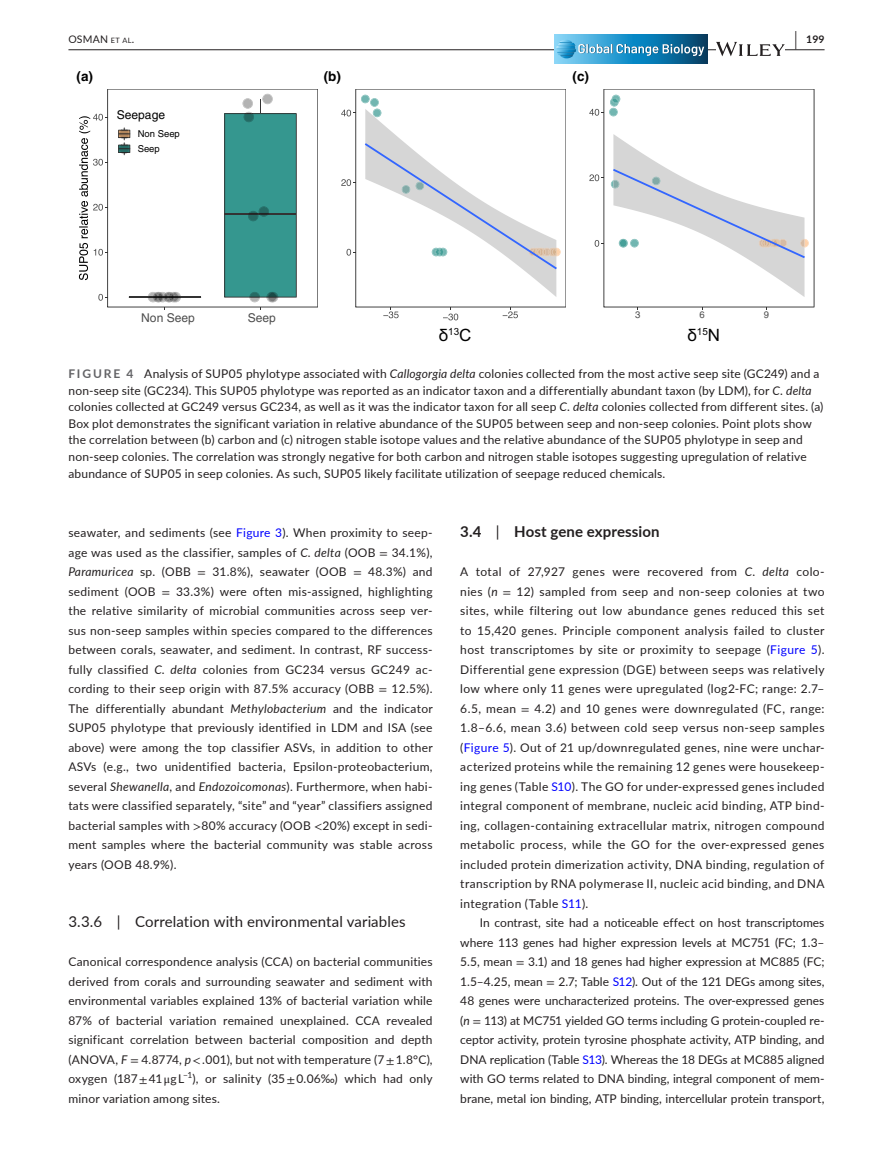
<style>
.page{position:relative;width:893px;height:1174px;background:#fff}
.page>*{position:absolute;margin:0;border:0;box-sizing:border-box;transform-origin:0 0}
.t1{font:16.95px "Arial";color:#000}
.t2{font:15px "Lato";letter-spacing:.005em;color:#231f20}
.t3{font:700 15px "Lato";letter-spacing:.01em;color:#231f20}
.t4{font:700 13.5px "Helvetica";color:#000}
.t5{font:12px/19.5px "Lato";letter-spacing:.015em;color:#231f20;text-align:justify}
.t6{font:12px "Helvetica";color:#4d4d4d}
.t7{font:12px "Helvetica";color:#000}
.t8{font:10.5px "Lato";letter-spacing:.02em;color:#231f20}
.t9{font:700 10.5px "Lato";color:#231f20}
.t10{font:9.9px "Arial";color:#000}
.t11{font:9.45px/14.9px "Helvetica";color:#000}
.t12{font:9.45px "Helvetica";color:#4d4d4d}
.s1{font-size:7.35px}
.s2{font-size:19.5px}
.s3{font-size:16.95px}
.s4{font-weight:700;color:#636366}
.s5{font-style:italic}
.s6{color:#00f}
.s7{font-family:"STIX"}
.s8{font-weight:400}
</style>
<div class="page">
<hr style="left:68px;top:49px;width:756px;height:1px;background:#231f20">
<svg style="left:554px;top:34px;width:154px;height:30px;background:#2b8bbb"></svg>
<svg style="left:556px;top:40px;width:149px;height:18px;background:#499ac2"></svg>
<svg style="left:716px;top:42px;width:69px;height:14px"></svg>
<svg style="left:108px;top:89px;width:210px;height:218px"></svg>
<svg style="left:98px;top:294px;width:10px;height:7px"></svg>
<svg style="left:129px;top:292px;width:72px;height:17px"></svg>
<svg style="left:224px;top:94px;width:73px;height:215px;background:#4f9e98"></svg>
<svg style="left:79px;top:114px;width:29px;height:166px"></svg>
<div style="left:112px;top:104px;width:75px;height:57px;background:#fff"></div>
<svg style="left:118px;top:127px;width:12px;height:28px"></svg>
<svg style="left:356px;top:89px;width:210px;height:218px"></svg>
<svg style="left:341px;top:95px;width:220px;height:202px"></svg>
<svg style="left:383px;top:307px;width:16px;height:11px"></svg>
<svg style="left:503px;top:307px;width:15px;height:11px"></svg>
<svg style="left:443px;top:307px;width:15px;height:13px"></svg>
<svg style="left:594px;top:89px;width:221px;height:221px"></svg>
<svg style="left:604px;top:89px;width:210px;height:218px"></svg>
<svg style="left:595px;top:240px;width:9px;height:7px"></svg>
<svg style="left:589px;top:174px;width:15px;height:7px"></svg>
<svg style="left:589px;top:95px;width:31px;height:21px"></svg>
<p class="t8" style="left:68px;top:31px;width:67px">OSMAN <span class="s1">et al</span>.</p>
<p class="t9" style="left:795px;top:31px;width:31px"><span class="s2">|</span> 199</p>
<p class="t4" style="left:77px;top:68px;width:18px">(a)</p>
<p class="t4" style="left:324px;top:68px;width:19px">(b)</p>
<p class="t4" style="left:573px;top:68px;width:18px">(c)</p>
<p class="t7" style="left:117px;top:108px;width:50px">Seepage</p>
<p class="t11" style="left:138px;top:126px;width:44px">Non Seep<br>Seep</p>
<p class="t6" style="left:141px;top:311px;width:55px">Non Seep</p>
<p class="t6" style="left:248px;top:311px;width:30px">Seep</p>
<p class="t12" style="left:635px;top:309px;width:7px">3</p>
<p class="t12" style="left:699px;top:309px;width:7px">6</p>
<p class="t12" style="left:764px;top:309px;width:7px">9</p>
<h1 class="t1" style="left:439px;top:323px;width:34px">δ<sup>13</sup>C</h1>
<p class="t10" style="left:697px;top:325px;width:25px">15<span class="s3">N</span></p>
<h1 class="t1" style="left:687px;top:323px;width:11px">δ</h1>
<p class="t5" style="left:68px;top:365px;width:756px;line-height:16.5px;text-align:left"><span class="s4">FIGURE 4</span> Analysis of SUP05 phylotype associated with <span class="s5">Callogorgia delta</span> colonies collected from the most active seep site (GC249) and a non-seep site (GC234). This SUP05 phylotype was reported as an indicator taxon and a differentially abundant taxon (by LDM), for <span class="s5">C. delta </span>colonies collected at GC249 versus GC234, as well as it was the indicator taxon for all seep <span class="s5">C. delta</span> colonies collected from different sites. (a)<br>Box plot demonstrates the significant variation in relative abundance of the SUP05 between seep and non-seep colonies. Point plots show the correlation between (b) carbon and (c) nitrogen stable isotope values and the relative abundance of the SUP05 phylotype in seep and non-seep colonies. The correlation was strongly negative for both carbon and nitrogen stable isotopes suggesting upregulation of relative abundance of SUP05 in seep colonies. As such, SUP05 likely facilitate utilization of seepage reduced chemicals.</p>
<p class="t5" style="left:68px;top:522px;width:366px">seawater, and sediments (see <span class="s6">Figure 3</span>). When proximity to seep&shy;age was used as the classifier, samples of <span class="s5">C. delta</span> (OOB <span class="s7">=</span> 34.1%), <span class="s5">Paramuricea</span> sp. (OBB <span class="s7">=</span> 31.8%), seawater (OOB <span class="s7">=</span> 48.3%) and sediment (OOB <span class="s7">=</span> 33.3%) were often mis-assigned, highlighting the relative similarity of microbial communities across seep ver&shy;sus non-seep samples within species compared to the differences between corals, seawater, and sediment. In contrast, RF success&shy;fully classified <span class="s5">C. delta</span> colonies from GC234 versus GC249 ac&shy;cording to their seep origin with 87.5% accuracy (OBB <span class="s7">=</span> 12.5%).<br>The differentially abundant <span class="s5">Methylobacterium</span> and the indicator SUP05 phylotype that previously identified in LDM and ISA (see above) were among the top classifier ASVs, in addition to other ASVs (e.g., two unidentified bacteria, Epsilon-proteobacterium, several <span class="s5">Shewanella</span>, and <span class="s5">Endozoicomonas</span>). Furthermore, when habi&shy;tats were classified separately, “site” and “year” classifiers assigned bacterial samples with <span class="s7">&gt;</span>80% accuracy (OOB <span class="s7">&lt;</span>20%) except in sedi&shy;ment samples where the bacterial community was stable across years (OOB 48.9%).</p>
<p class="t2" style="left:68px;top:911px;width:339px">3.3.6 | Correlation with environmental variables</p>
<p class="t5" style="left:68px;top:951px;width:366px">Canonical correspondence analysis (CCA) on bacterial communities derived from corals and surrounding seawater and sediment with environmental variables explained 13% of bacterial variation while 87% of bacterial variation remained unexplained. CCA revealed significant correlation between bacterial composition and depth (ANOVA, <span class="s5">F</span> <span class="s7">=</span> 4.8774, <span class="s5">p</span><span class="s7">&lt;</span> .001), but not with temperature (7 <span class="s7">±</span> 1.8°C), oxygen (187 <span class="s7">±</span> 41 <span class="s7">μ</span>g L<sup>−1</sup>), or salinity (35 <span class="s7">±</span> 0.06‰) which had only minor variation among sites.</p>
<p class="t3" style="left:460px;top:521px;width:201px">3.4 <span class="s8">|</span> Host gene expression</p>
<p class="t5" style="left:460px;top:561px;width:366px">A total of 27,927 genes were recovered from <span class="s5">C. delta</span> colo&shy;nies (<span class="s5">n</span> <span class="s7">=</span> 12) sampled from seep and non-seep colonies at two sites, while filtering out low abundance genes reduced this set to 15,420 genes. Principle component analysis failed to cluster host transcriptomes by site or proximity to seepage (<span class="s6">Figure 5</span>).<br>Differential gene expression (DGE) between seeps was relatively low where only 11 genes were upregulated (log2-FC; range: 2.7– 6.5, mean <span class="s7">=</span> 4.2) and 10 genes were downregulated (FC, range:<br>1.8–6.6, mean 3.6) between cold seep versus non-seep samples (<span class="s6">Figure 5</span>). Out of 21 up/downregulated genes, nine were unchar&shy;acterized proteins while the remaining 12 genes were housekeep&shy;ing genes (Table <span class="s6">S10</span>). The GO for under-expressed genes included integral component of membrane, nucleic acid binding, ATP bind&shy;ing, collagen-containing extracellular matrix, nitrogen compound metabolic process, while the GO for the over-expressed genes included protein dimerization activity, DNA binding, regulation of transcription by RNA polymerase II, nucleic acid binding, and DNA integration (Table <span class="s6">S11</span>).</p>
<p class="t5" style="left:460px;top:912px;width:366px;text-indent:20px">In contrast, site had a noticeable effect on host transcriptomes where 113 genes had higher expression levels at MC751 (FC; 1.3– 5.5, mean <span class="s7">=</span> 3.1) and 18 genes had higher expression at MC885 (FC; 1.5–4.25, mean <span class="s7">=</span> 2.7; Table <span class="s6">S12</span>). Out of the 121 DEGs among sites, 48 genes were uncharacterized proteins. The over-expressed genes (<span class="s5">n</span> <span class="s7">=</span> 113) at MC751 yielded GO terms including G protein-coupled re&shy;ceptor activity, protein tyrosine phosphate activity, ATP binding, and DNA replication (Table <span class="s6">S13</span>). Whereas the 18 DEGs at MC885 aligned with GO terms related to DNA binding, integral component of mem&shy;brane, metal ion binding, ATP binding, intercellular protein transport,</p>
</div>
